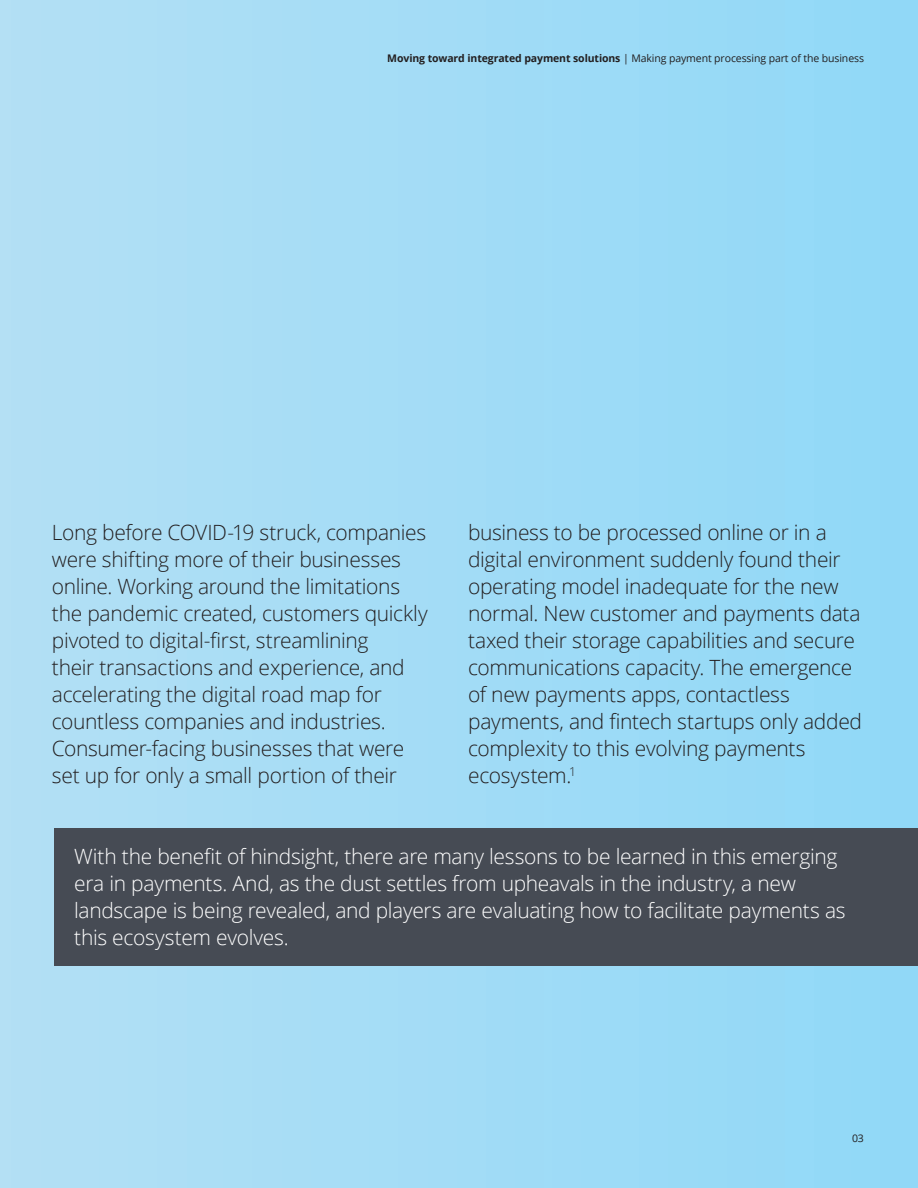
<style>
.page{position:relative;width:918px;height:1188px;background:#fff}
.page>*{position:absolute;margin:0;border:0;box-sizing:border-box;transform-origin:0 0}
.Introduction__14_18p{font:300 21px/27px "Open Sans";letter-spacing:-.015em;color:#231f20}
.Introduction__14_18p-2{font:300 21px/27px "Open Sans";letter-spacing:-.015em;color:#fff}
.Brochure_title_right{font:10.5px "Open Sans";letter-spacing:-.01em;color:#231f20}
.Folio_right__7_9_5pt{font:10.5px "Open Sans";color:#231f20}
.s1{font-weight:700}
</style>
<div class="page">
<div style="left:0;top:0;width:918px;height:1188px;background:linear-gradient(to right,#b3e0f4,#90d8f7)"></div>
<div style="left:54px;top:828px;width:864px;height:138px;background:#464b54"></div>
<p class="Brochure_title_right" style="left:387px;top:51px;width:478px"><span class="s1">Moving toward integrated payment solutions</span> | Making payment processing part of the business</p>
<p class="Introduction__14_18p" style="left:52px;top:518px;width:377px">Long before COVID-19 struck, companies were shifting more of their businesses online. Working around the limitations the pandemic created, customers quickly pivoted to digital-first, streamlining<br>their transactions and experience, and accelerating the digital road map for countless companies and industries.</p>
<p class="Introduction__14_18p" style="left:52px;top:734px;width:354px">Consumer-facing businesses that were set up for only a small portion of their</p>
<p class="Introduction__14_18p" style="left:468px;top:518px;width:396px">business to be processed online or in a digital environment suddenly found their operating model inadequate for the new normal. New customer and payments data taxed their storage capabilities and secure communications capacity. The emergence of new payments apps, contactless payments, and fintech startups only added complexity to this evolving payments ecosystem.<sup>1</sup></p>
<p class="Introduction__14_18p-2" style="left:74px;top:843px;width:773px">With the benefit of hindsight, there are many lessons to be learned in this emerging era in payments. And, as the dust settles from upheavals in the industry, a new landscape is being revealed, and players are evaluating how to facilitate payments as this ecosystem evolves.</p>
<p class="Folio_right__7_9_5pt" style="left:852px;top:1131px;width:13px">03</p>
</div>
